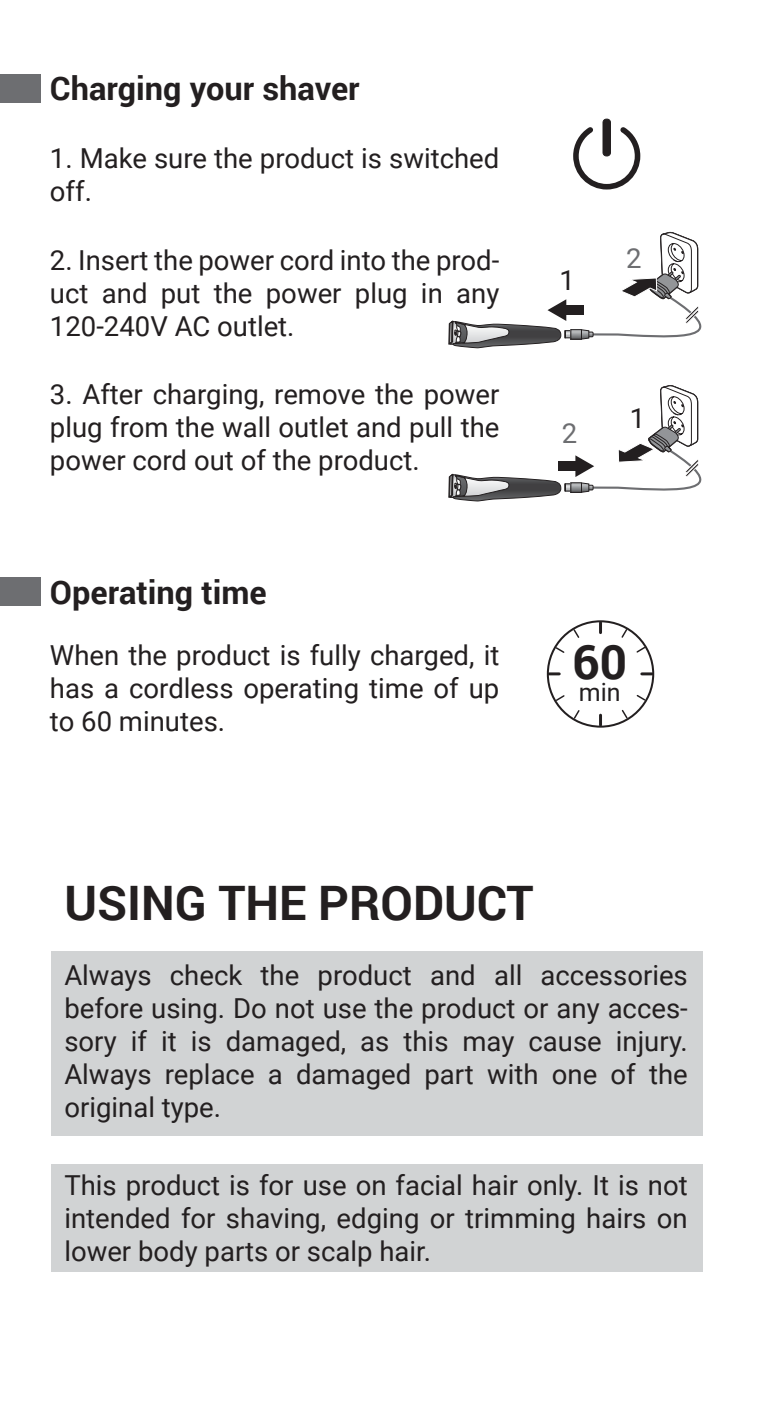
<style>
.page{position:relative;width:766px;height:1418px;background:#fff}
.page>*{position:absolute;margin:0;border:0;box-sizing:border-box;transform-origin:0 0}
.t1{font:700 47.5px "Roboto";color:#231f20}
.t2{font:700 32.5px "Roboto";color:#231f20}
.t3{font:27.5px/33px "Roboto";color:#231f20;text-align:justify}
.t4{font:27.5px "Roboto";color:#6d6e71}
.t5{font:25px "Roboto";color:#231f20}
</style>
<div class="page">
<div style="left:51px;top:951px;width:651px;height:184px;background:#d1d3d4"></div>
<div style="left:51px;top:1164px;width:651px;height:107px;background:#d1d3d4"></div>
<svg style="left:621px;top:627px;width:7px;height:11px"></svg>
<svg style="left:572px;top:710px;width:8px;height:10px"></svg>
<svg style="left:554px;top:646px;width:11px;height:7px"></svg>
<svg style="left:636px;top:695px;width:10px;height:7px"></svg>
<svg style="left:636px;top:645px;width:10px;height:8px"></svg>
<svg style="left:554px;top:695px;width:11px;height:7px"></svg>
<svg style="left:572px;top:628px;width:8px;height:10px"></svg>
<svg style="left:621px;top:710px;width:7px;height:10px"></svg>
<svg style="left:599px;top:623px;width:3px;height:9px"></svg>
<svg style="left:599px;top:715px;width:3px;height:9px"></svg>
<svg style="left:549px;top:672px;width:10px;height:3px"></svg>
<svg style="left:641px;top:672px;width:10px;height:3px"></svg>
<div style="left:546px;top:620px;width:108px;height:107px;border:2px solid #231f20;border-radius:50%"></div>
<div style="left:0;top:577px;width:40px;height:29px;background:#6d6e71"></div>
<div style="left:0;top:75px;width:40px;height:28px;background:#6d6e71"></div>
<svg style="left:448px;top:231px;width:254px;height:117px"></svg>
<svg style="left:448px;top:385px;width:254px;height:116px"></svg>
<div style="left:603px;top:119px;width:7px;height:37px;background:#231f20;border-radius:3px"></div>
<div style="left:602px;top:119px;width:8px;height:37px;border:1px solid #231f20;border-radius:3px"></div>
<svg style="left:573px;top:122px;width:68px;height:68px"></svg>
<p class="t2" style="left:50px;top:66px;width:311px">Charging your shaver</p>
<p class="t3" style="left:50px;top:141px;width:451px">1. Make sure the product is switched off.</p>
<p class="t3" style="left:50px;top:242px;width:451px">2. Insert the power cord into the prod&shy;uct and put the power plug in any 120-240V AC outlet.</p>
<p class="t3" style="left:50px;top:376px;width:451px">3. After charging, remove the power plug from the wall outlet and pull the power cord out of the product.</p>
<p class="t2" style="left:50px;top:569px;width:218px">Operating time</p>
<p class="t3" style="left:50px;top:637px;width:451px">When the product is fully charged, it has a cordless operating time of up to 60 minutes.</p>
<p class="t3" style="left:559px;top:263px;width:17px">1</p>
<p class="t4" style="left:561px;top:414px;width:17px">2</p>
<p class="t4" style="left:626px;top:239px;width:17px">2</p>
<p class="t3" style="left:629px;top:401px;width:17px">1</p>
<h1 class="t1" style="left:572px;top:628px;width:56px">60</h1>
<p class="t5" style="left:578px;top:675px;width:43px">min</p>
<h1 class="t1" style="left:64px;top:869px;width:471px">USING THE PRODUCT</h1>
<p class="t3" style="left:64px;top:957px;width:624px">Always check the product and all accessories before using. Do not use the product or any acces&shy;sory if it is damaged, as this may cause injury.<br>Always replace a damaged part with one of the original type.</p>
<p class="t3" style="left:64px;top:1167px;width:624px">This product is for use on facial hair only. It is not intended for shaving, edging or trimming hairs on lower body parts or scalp hair.</p>
</div>
